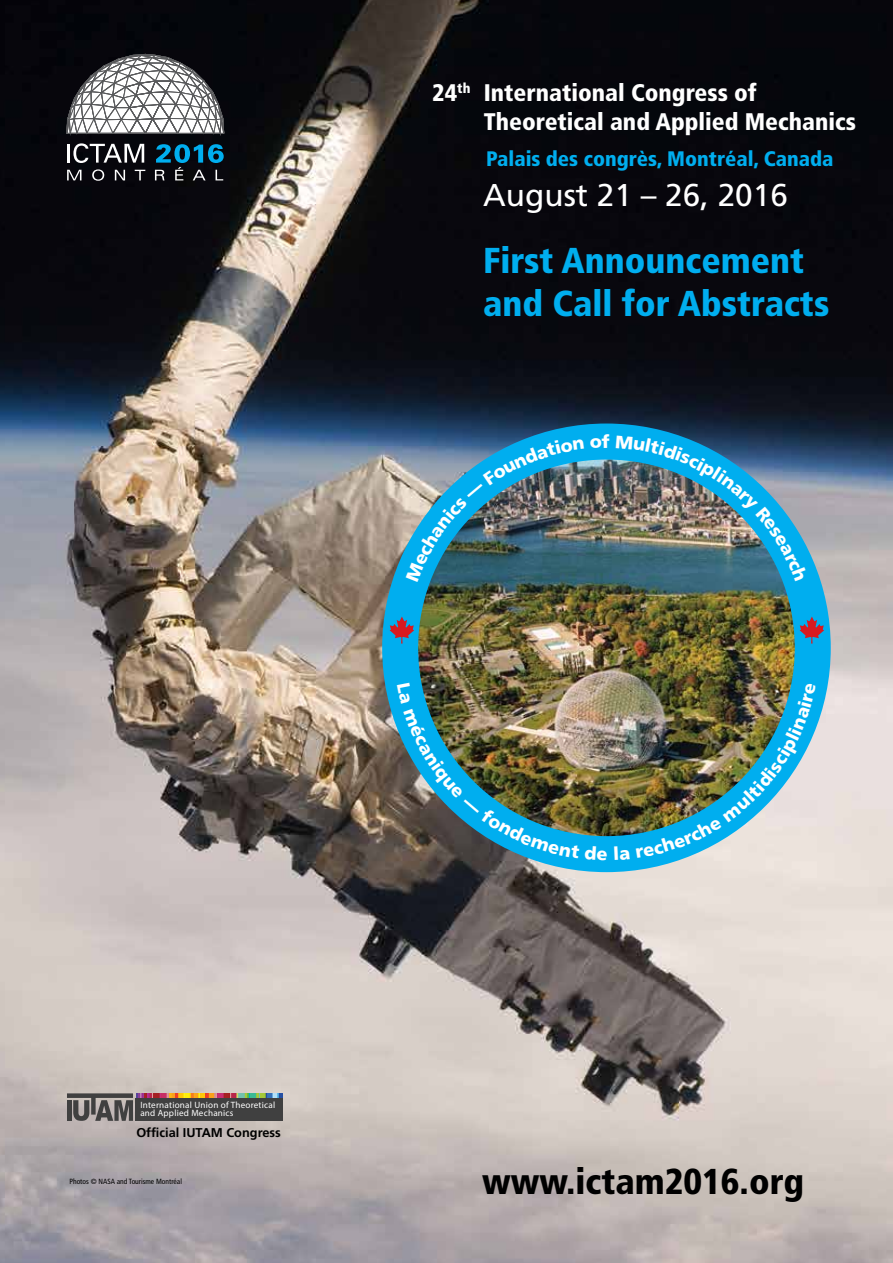
<style>
.page{position:relative;width:893px;height:1263px;background:#fff}
.page>*{position:absolute;margin:0;border:0;box-sizing:border-box;transform-origin:0 0}
.t1{font:900 condensed 36px/43.2px "Frutiger";color:#00aeef}
.t2{font:900 condensed 36px "Frutiger";color:#000}
.t3{font:31.5px "Frutiger";color:#fff}
.t4{font:900 condensed 24px/28.8px "Frutiger";color:#fff}
.t5{font:900 condensed 21px "Frutiger";color:#00aeef}
.t6{font:700 12.75px "Frutiger";color:#000}
.t7{font:9.15px/8.7px "Myriad Pro";letter-spacing:.025em;color:#fff}
.t8{font:condensed 7.5px "Frutiger";color:#000}
</style>
<div class="page">
<img style="left:0;top:0;width:893px;height:1263px">
<svg style="left:65px;top:52px;width:160px;height:129px"></svg>
<img style="left:404px;top:452px;width:405px;height:383px">
<div style="left:382px;top:423px;width:449px;height:449px;border:36px solid #00aeef;border-radius:50%"></div>
<svg style="left:390px;top:616px;width:24px;height:27px"></svg>
<svg style="left:800px;top:616px;width:24px;height:27px"></svg>
<svg style="left:67px;top:1093px;width:216px;height:28px;background:#827266"></svg>
<div style="left:136px;top:1098px;width:147px;height:23px;background:#404040"></div>
<img style="left:397px;top:683px;width:210px;height:178px">
<svg style="left:614px;top:847px;width:16px;height:13px"></svg>
<img style="left:636px;top:683px;width:180px;height:175px">
<img style="left:406px;top:439px;width:178px;height:142px">
<svg style="left:590px;top:434px;width:20px;height:14px"></svg>
<img style="left:616px;top:435px;width:192px;height:146px">
<p class="t4" style="left:484px;top:78px;width:374px;text-indent:-51px">24<sup>th</sup> International Congress of<br>Theoretical and Applied Mechanics</p>
<p class="t5" style="left:486px;top:146px;width:349px">Palais des congrès, Montréal, Canada</p>
<h2 class="t3" style="left:483px;top:177px;width:306px">August 21 – 26, 2016</h2>
<h1 class="t1" style="left:483px;top:238px;width:348px">First Announcement and Call for Abstracts</h1>
<p class="t7" style="left:140px;top:1100px;width:136px">International Union of Theoretical and Applied Mechanics</p>
<p class="t6" style="left:136px;top:1125px;width:146px">Official IUTAM Congress</p>
<p class="t8" style="left:69px;top:1177px;width:114px">Photos © NASA and Tourisme Montréal</p>
<h1 class="t2" style="left:482px;top:1159px;width:323px">www.ictam2016.org</h1>
</div>
